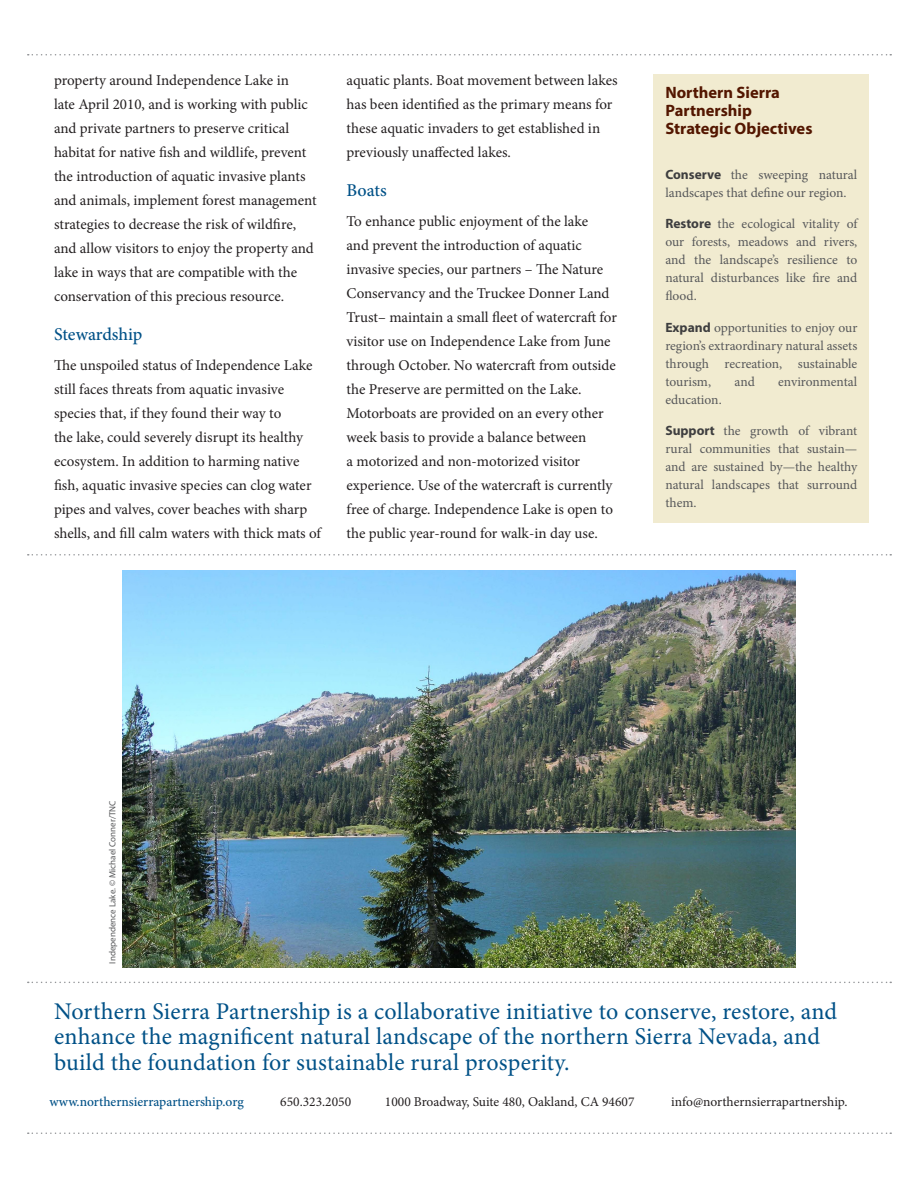
<style>
.page{position:relative;width:918px;height:1188px;background:#fff}
.page>*{position:absolute;margin:0;border:0;box-sizing:border-box;transform-origin:0 0}
.mission{font:24px/25.5px "Minion Pro";letter-spacing:.01em;color:#005187}
.Subhead{font:500 18px "Minion Pro";letter-spacing:-.005em;color:#005187}
.Subhead_Callbox{font:700 16.5px/18px "Myriad Pro";color:#531600}
.Body_Text{font:15px/24px "Minion Pro";color:#231f20}
.Subhead_Facts_Subhea{font:13.5px/18px "Minion Pro";color:#57585a;text-align:justify}
.Subhead-2{font:13.5px "Minion Pro";color:#231f20}
.Subhead-3{font:500 13.5px "Minion Pro";color:#005187}
.photo_credit{font:9px "Myriad Pro";color:#57585a}
.s1{font-family:"Myriad Pro";font-weight:700;color:#3e3e3f}
</style>
<div class="page">
<img style="left:122px;top:570px;width:674px;height:398px">
<svg style="left:28px;top:54px;width:863px;height:2px"></svg>
<svg style="left:28px;top:554px;width:863px;height:2px"></svg>
<svg style="left:28px;top:982px;width:863px;height:1px"></svg>
<svg style="left:28px;top:1132px;width:863px;height:2px"></svg>
<div style="left:653px;top:75px;width:216px;height:448px;background:#f1ebd0"></div>
<p class="Body_Text" style="left:54px;top:69px;width:264px">property around Independence Lake in<br>late April 2010, and is working with public and private partners to preserve critical habitat for native fish and wildlife, prevent the introduction of aquatic invasive plants and animals, implement forest management strategies to decrease the risk of wildfire, and allow visitors to enjoy the property and lake in ways that are compatible with the conservation of this precious resource.</p>
<p class="Subhead" style="left:54px;top:322px;width:90px">Stewardship</p>
<p class="Body_Text" style="left:54px;top:354px;width:269px">The unspoiled status of Independence Lake still faces threats from aquatic invasive species that, if they found their way to<br>the lake, could severely disrupt its healthy ecosystem. In addition to harming native fish, aquatic invasive species can clog water pipes and valves, cover beaches with sharp shells, and fill calm waters with thick mats of</p>
<p class="Body_Text" style="left:346px;top:69px;width:273px">aquatic plants. Boat movement between lakes has been identified as the primary means for these aquatic invaders to get established in previously unaffected lakes.</p>
<p class="Subhead" style="left:346px;top:178px;width:42px">Boats</p>
<p class="Body_Text" style="left:346px;top:210px;width:272px">To enhance public enjoyment of the lake<br>and prevent the introduction of aquatic invasive species, our partners – The Nature Conservancy and the Truckee Donner Land Trust– maintain a small fleet of watercraft for visitor use on Independence Lake from June through October. No watercraft from outside the Preserve are permitted on the Lake.<br>Motorboats are provided on an every other week basis to provide a balance between<br>a motorized and non-motorized visitor experience. Use of the watercraft is currently free of charge. Independence Lake is open to the public year-round for walk-in day use.</p>
<p class="Subhead_Callbox" style="left:665px;top:83px;width:149px">Northern Sierra<br>Partnership<br>Strategic Objectives</p>
<p class="Subhead_Facts_Subhea" style="left:665px;top:165px;width:193px"><span class="s1">Conserve</span> the sweeping natural landscapes that define our region.</p>
<p class="Subhead_Facts_Subhea" style="left:665px;top:215px;width:193px"><span class="s1">Restore</span> the ecological vitality of our forests, meadows and rivers, and the landscape’s resilience to natural disturbances like fire and flood.</p>
<p class="Subhead_Facts_Subhea" style="left:665px;top:318px;width:193px"><span class="s1">Expand</span> opportunities to enjoy our region’s extraordinary natural assets through recreation, sustainable tourism,</p>
<p class="Subhead_Facts_Subhea" style="left:735px;top:372px;width:22px">and</p>
<p class="Subhead_Facts_Subhea" style="left:778px;top:372px;width:81px">environmental</p>
<p class="Subhead_Facts_Subhea" style="left:665px;top:390px;width:58px">education.</p>
<p class="Subhead_Facts_Subhea" style="left:665px;top:422px;width:193px"><span class="s1">Support</span> the growth of vibrant rural communities that sustain— and are sustained by—the healthy natural landscapes that surround them.</p>
<p class="photo_credit" style="left:107px;top:964px;width:164px;rotate:-90deg">Independence Lake. © Michael Conner/TNC</p>
<p class="mission" style="left:54px;top:998px;width:785px">Northern Sierra Partnership is a collaborative initiative to conserve, restore, and enhance the magnificent natural landscape of the northern Sierra Nevada, and build the foundation for sustainable rural prosperity.</p>
<p class="Subhead-3" style="left:50px;top:1092px;width:196px">www.northernsierrapartnership.org</p>
<p class="Subhead-2" style="left:280px;top:1092px;width:72px">650.323.2050</p>
<p class="Subhead-2" style="left:385px;top:1092px;width:251px">1000 Broadway, Suite 480, Oakland, CA 94607</p>
<p class="Subhead-2" style="left:671px;top:1092px;width:178px">info@northernsierrapartnership.</p>
</div>
